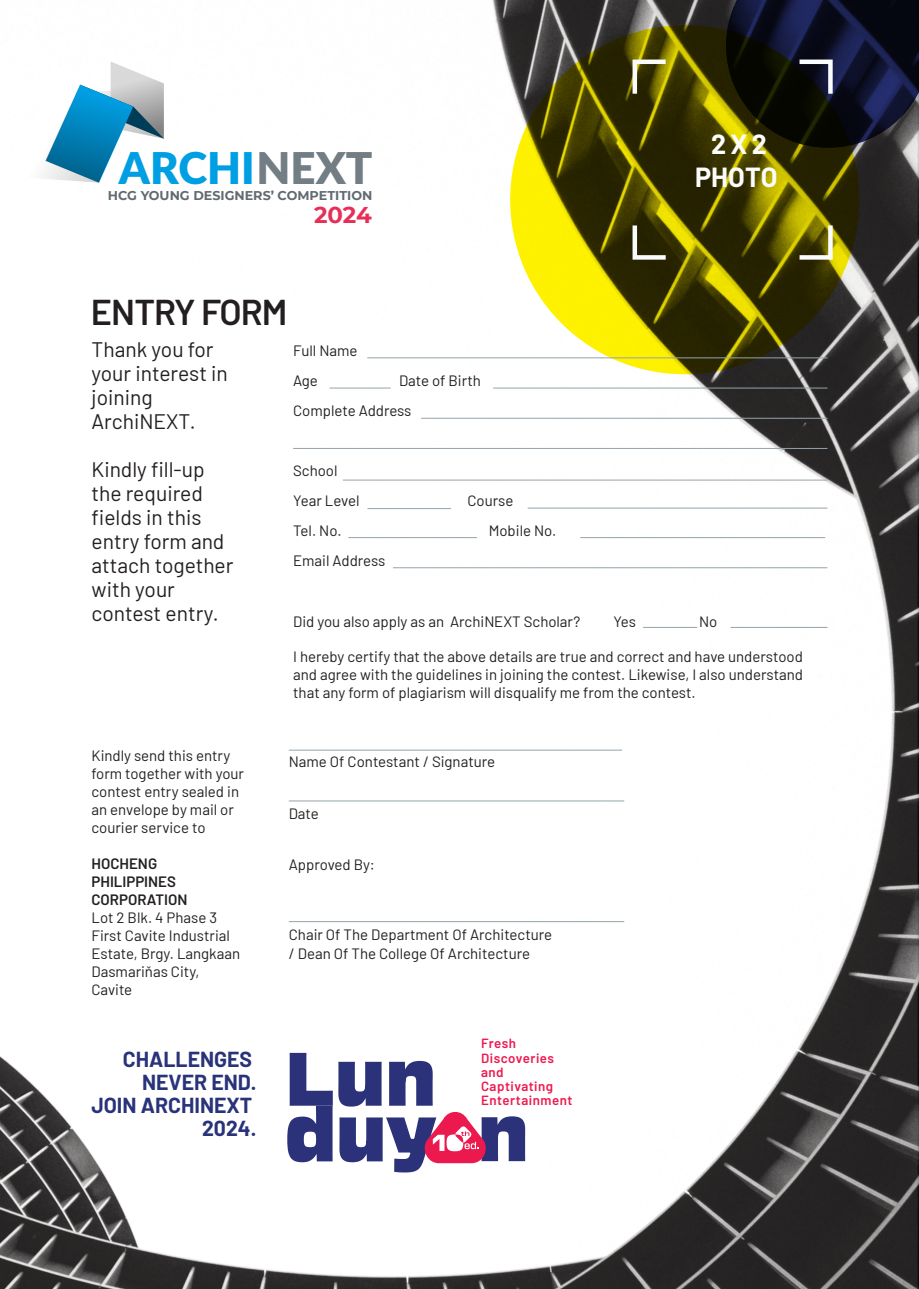
<style>
.page{position:relative;width:919px;height:1289px;background:#fff}
.page>*{position:absolute;margin:0;border:0;box-sizing:border-box;transform-origin:0 0}
.t1{font:900 43.8px "Lato";color:#009ee2}
.t2{font:600 35.85px "Barlow";letter-spacing:-.025em;color:#231f20}
.t3{font:700 27px/32.4px "Barlow";color:#fcfcfc;text-align:center}
.t4{font:700 22.8px "Montserrat";color:#e62e57}
.t5{font:700 21.15px/23px "Barlow";color:#29337a;text-align:right}
.t6{font:21px/24px "Barlow";color:#231f20}
.t7{font:15px/18px "Barlow";color:#231f20}
.t8{font:600 15px/18px "Barlow";color:#231f20}
.t9{font:600 13.35px/14.2px "Barlow";letter-spacing:.04em;color:#ed194e}
.t10{font:700 12.75px "Montserrat";color:#616a71}
.s1{color:#727d84}
</style>
<div class="page">
<img style="left:0;top:0;width:918px;height:1288px">
<svg style="left:0;top:62px;width:164px;height:121px"></svg>
<svg style="left:287px;top:1052px;width:238px;height:120px"></svg>
<svg style="left:510px;top:25px;width:349px;height:349px;background:#696200"></svg>
<hr style="left:289px;top:800px;width:335px;height:1px;background:#95a3ab">
<hr style="left:289px;top:921px;width:335px;height:1px;background:#95a3ab">
<hr style="left:367px;top:357px;width:460px;height:1px;background:#95a3ab">
<hr style="left:329px;top:387px;width:61px;height:1px;background:#95a3ab">
<hr style="left:493px;top:387px;width:334px;height:1px;background:#95a3ab">
<hr style="left:293px;top:448px;width:534px;height:1px;background:#95a3ab">
<hr style="left:343px;top:479px;width:484px;height:1px;background:#95a3ab">
<hr style="left:367px;top:508px;width:84px;height:1px;background:#95a3ab">
<hr style="left:527px;top:507px;width:300px;height:1px;background:#95a3ab">
<hr style="left:348px;top:537px;width:129px;height:1px;background:#95a3ab">
<hr style="left:580px;top:537px;width:245px;height:1px;background:#95a3ab">
<hr style="left:393px;top:567px;width:434px;height:1px;background:#95a3ab">
<hr style="left:730px;top:627px;width:97px;height:1px;background:#95a3ab">
<hr style="left:643px;top:627px;width:54px;height:1px;background:#95a3ab">
<hr style="left:421px;top:418px;width:406px;height:1px;background:#95a3ab">
<hr style="left:289px;top:749px;width:333px;height:1px;background:#95a3ab">
<svg style="left:630px;top:57px;width:40px;height:41px;background:#78732b"></svg>
<svg style="left:726px;top:0;width:192px;height:148px;background:#1a1c21"></svg>
<svg style="left:630px;top:221px;width:40px;height:41px;background:#514e2b"></svg>
<svg style="left:795px;top:221px;width:39px;height:41px;background:#857f2c"></svg>
<h1 class="t1" style="left:119px;top:134px;width:255px">ARCHI<span class="s1">NEXT</span></h1>
<p class="t10" style="left:108px;top:186px;width:266px">HCG YOUNG DESIGNERS’ COMPETITION</p>
<h3 class="t4" style="left:314px;top:198px;width:59px">2024</h3>
<h3 class="t3" style="left:695px;top:126px;width:84px">2 X 2<br>PHOTO</h3>
<h2 class="t2" style="left:91px;top:285px;width:198px">ENTRY FORM</h2>
<h3 class="t6" style="left:91px;top:336px;width:138px">Thank you for your interest in joining<br>ArchiNEXT.</h3>
<h3 class="t6" style="left:91px;top:456px;width:143px">Kindly fill-up the required fields in this entry form and attach together with your contest entry.</h3>
<p class="t7" style="left:293px;top:335px;width:66px;line-height:30px">Full Name<br>Age</p>
<p class="t7" style="left:293px;top:365px;width:189px;line-height:30px;text-indent:106px">Date of Birth<br>Complete Address</p>
<p class="t7" style="left:293px;top:455px;width:68px;line-height:30px">School<br>Year Level</p>
<p class="t7" style="left:467px;top:491px;width:47px">Course</p>
<p class="t7" style="left:293px;top:521px;width:50px">Tel. No.</p>
<p class="t7" style="left:488px;top:521px;width:69px">Mobile No.</p>
<p class="t7" style="left:293px;top:551px;width:94px">Email Address</p>
<p class="t7" style="left:293px;top:611px;width:289px">Did you also apply as an ArchiNEXT Scholar?</p>
<p class="t7" style="left:613px;top:611px;width:24px">Yes</p>
<p class="t7" style="left:699px;top:611px;width:20px">No</p>
<p class="t7" style="left:293px;top:646px;width:511px;text-align:justify">I hereby certify that the above details are true and correct and have understood and agree with the guidelines in joining the contest. Likewise, I also understand that any form of plagiarism will disqualify me from the contest.</p>
<p class="t7" style="left:91px;top:745px;width:154px">Kindly send this entry form together with your contest entry sealed in an envelope by mail or courier service to</p>
<p class="t8" style="left:91px;top:853px;width:97px">HOCHENG<br>PHILIPPINES<br>CORPORATION</p>
<p class="t7" style="left:91px;top:907px;width:150px">Lot 2 Blk. 4 Phase 3<br>First Cavite Industrial<br>Estate, Brgy. Langkaan<br>Dasmariňas City,<br>Cavite</p>
<h3 class="t5" style="left:91px;top:1046px;width:166px">CHALLENGES<br>NEVER END.<br>JOIN ARCHINEXT<br>2024.</h3>
<p class="t7" style="left:289px;top:751px;width:208px">Name Of Contestant / Signature</p>
<p class="t7" style="left:289px;top:803px;width:32px">Date</p>
<p class="t7" style="left:289px;top:854px;width:88px">Approved By:</p>
<p class="t7" style="left:289px;top:923px;width:265px;line-height:19.5px">Chair Of The Department Of Architecture / Dean Of The College Of Architecture</p>
<p class="t9" style="left:481px;top:1035px;width:93px">Fresh<br>Discoveries and<br>Captivating<br>Entertainment</p>
</div>
